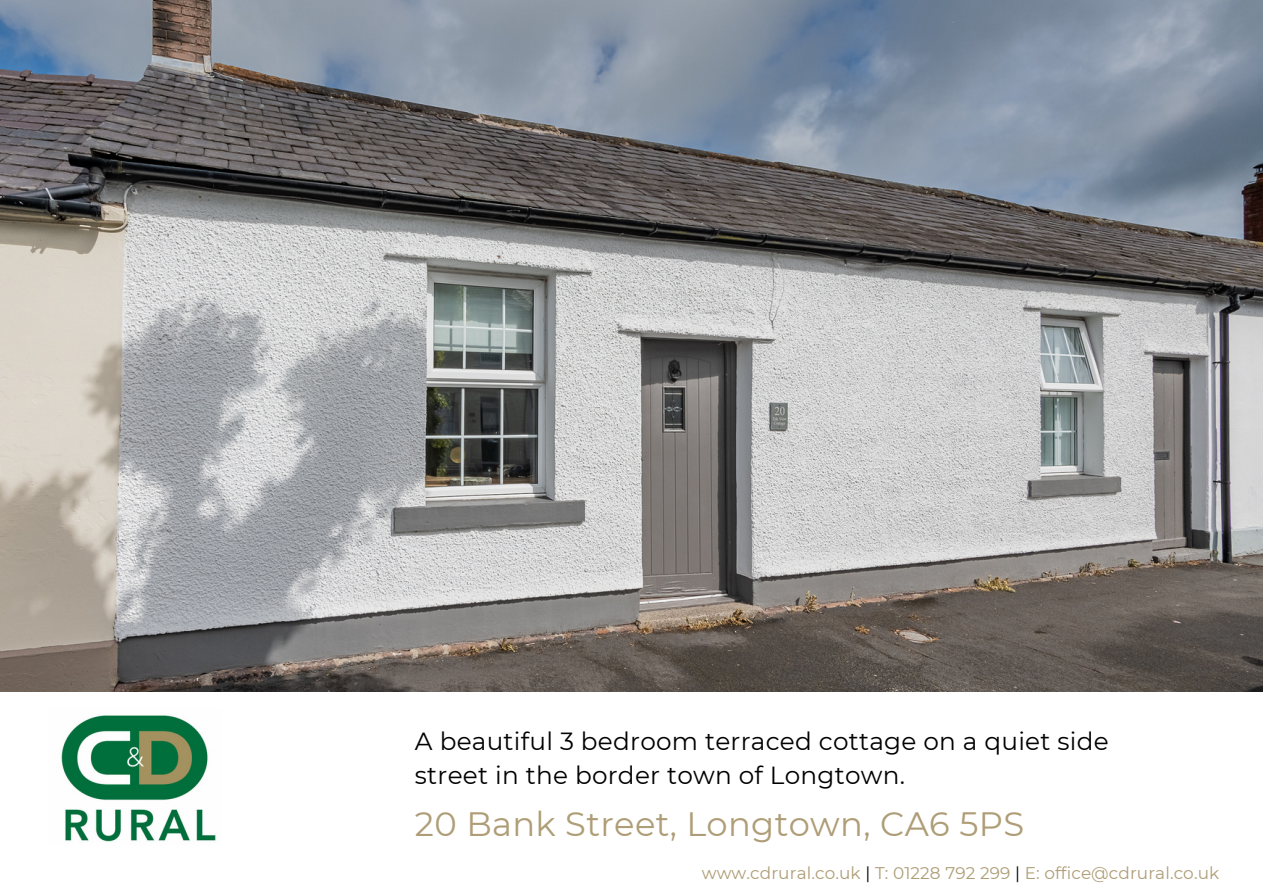
<style>
.page{position:relative;width:1263px;height:894px;background:#fff}
.page>*{position:absolute;margin:0;border:0;box-sizing:border-box;transform-origin:0 0}
.t1{font:33.75px "Montserrat";letter-spacing:.01em;color:#ae9d76}
.t2{font:24.75px/33.8px "Montserrat";letter-spacing:.01em;color:#000}
.t3{font:16.8px "Montserrat";letter-spacing:.005em;color:#ae9d76}
.s1{color:#000}
</style>
<div class="page">
<img style="left:61px;top:715px;width:155px;height:127px">
<img style="left:0;top:0;width:1262px;height:691px">
<p class="t2" style="left:415px;top:724px;width:695px">A beautiful 3 bedroom terraced cottage on a quiet side street in the border town of Longtown.</p>
<p class="t1" style="left:415px;top:803px;width:611px">20 Bank Street, Longtown, CA6 5PS</p>
<p class="t3" style="left:702px;top:862px;width:519px">www.cdrural.co.uk <span class="s1">|</span> T: 01228 792 299 <span class="s1">|</span> E: office@cdrural.co.uk</p>
</div>
